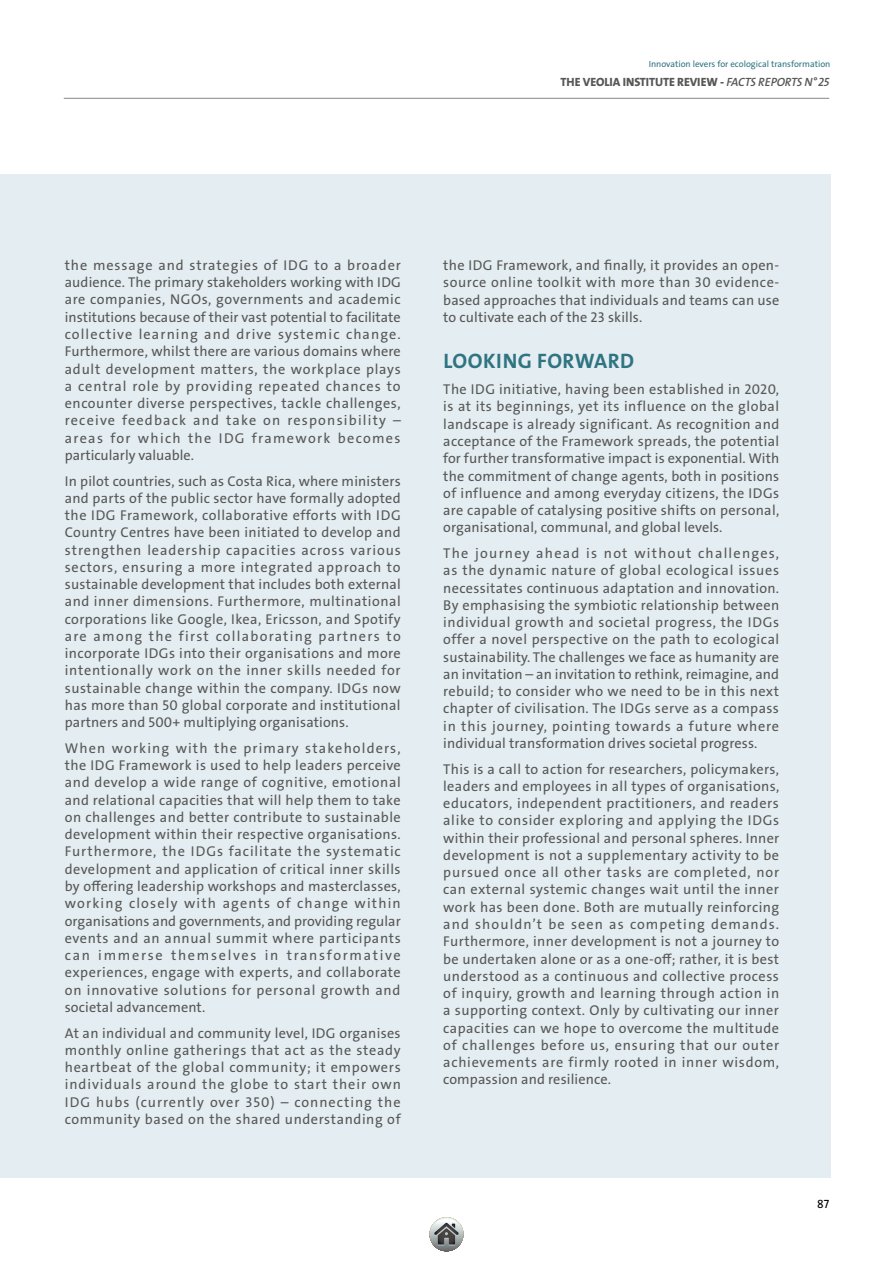
<style>
.page{position:relative;width:893px;height:1263px;background:#fff}
.page>*{position:absolute;margin:0;border:0;box-sizing:border-box;transform-origin:0 0}
.t1{font:21px "The Sans Veolia W7 Bld";letter-spacing:.025em;color:#2e7481}
.t2{font:14.25px/17.2px "The Sans Veolia W5 Pla";letter-spacing:.01em;color:#575756;text-align:justify}
.t3{font:12px "The Sans Veolia W8 Ex Bld";letter-spacing:-.005em;color:#575756}
.t4{font:12px "The Sans Veolia W5 Pla";color:#000}
.t5{font:9px "The Sans Veolia W5 Pla";color:#2e7481}
.s1{font-family:"The Sans Veolia W6 Se Bld It"}
</style>
<div class="page">
<div style="left:0;top:174px;width:830px;height:1004px;background:#e4edf1"></div>
<hr style="left:64px;top:98px;width:765px;height:1px;background:#878787">
<svg style="left:429px;top:1217px;width:34px;height:34px"></svg>
<svg style="left:433px;top:1218px;width:26px;height:27px"></svg>
<p class="t5" style="left:649px;top:58px;width:183px">Innovation levers for ecological transformation</p>
<p class="t3" style="left:561px;top:74px;width:270px">THE VEOLIA INSTITUTE REVIEW - <span class="s1">FACTS REPORTS N°25</span></p>
<p class="t2" style="left:65px;top:257px;width:338px">the message and strategies of IDG to a broader audience. The primary stakeholders working with IDG are companies, NGOs, governments and academic institutions because of their vast potential to facilitate collective learning and drive systemic change.<br>Furthermore, whilst there are various domains where adult development matters, the workplace plays a central role by providing repeated chances to encounter diverse perspectives, tackle challenges, receive feedback and take on responsibility – areas for which the IDG framework becomes particularly valuable.</p>
<p class="t2" style="left:65px;top:472px;width:338px">In pilot countries, such as Costa Rica, where ministers and parts of the public sector have formally adopted the IDG Framework, collaborative efforts with IDG Country Centres have been initiated to develop and strengthen leadership capacities across various sectors, ensuring a more integrated approach to sustainable development that includes both external and inner dimensions. Furthermore, multinational corporations like Google, Ikea, Ericsson, and Spotify are among the first collaborating partners to incorporate IDGs into their organisations and more intentionally work on the inner skills needed for sustainable change within the company. IDGs now has more than 50 global corporate and institutional partners and 500+ multiplying organisations.</p>
<p class="t2" style="left:65px;top:739px;width:338px">When working with the primary stakeholders, the IDG Framework is used to help leaders perceive and develop a wide range of cognitive, emotional and relational capacities that will help them to take on challenges and better contribute to sustainable development within their respective organisations.<br>Furthermore, the IDGs facilitate the systematic development and application of critical inner skills by offering leadership workshops and masterclasses, working closely with agents of change within organisations and governments, and providing regular events and an annual summit where participants can immerse themselves in transformative experiences, engage with experts, and collaborate on innovative solutions for personal growth and societal advancement.</p>
<p class="t2" style="left:65px;top:1024px;width:338px">At an individual and community level, IDG organises monthly online gatherings that act as the steady heartbeat of the global community; it empowers individuals around the globe to start their own IDG hubs (currently over 350) – connecting the community based on the shared understanding of</p>
<p class="t2" style="left:443px;top:257px;width:338px">the IDG Framework, and finally, it provides an open&shy;source online toolkit with more than 30 evidence&shy;based approaches that individuals and teams can use to cultivate each of the 23 skills.</p>
<h1 class="t1" style="left:443px;top:348px;width:192px">LOOKING FORWARD</h1>
<p class="t2" style="left:443px;top:381px;width:338px">The IDG initiative, having been established in 2020, is at its beginnings, yet its influence on the global landscape is already significant. As recognition and acceptance of the Framework spreads, the potential for further transformative impact is exponential. With the commitment of change agents, both in positions of influence and among everyday citizens, the IDGs are capable of catalysing positive shifts on personal, organisational, communal, and global levels.</p>
<p class="t2" style="left:443px;top:545px;width:338px">The journey ahead is not without challenges, as the dynamic nature of global ecological issues necessitates continuous adaptation and innovation.<br>By emphasising the symbiotic relationship between individual growth and societal progress, the IDGs offer a novel perspective on the path to ecological sustainability. The challenges we face as humanity are an invitation – an invitation to rethink, reimagine, and rebuild; to consider who we need to be in this next chapter of civilisation. The IDGs serve as a compass in this journey, pointing towards a future where individual transformation drives societal progress.</p>
<p class="t2" style="left:443px;top:760px;width:338px">This is a call to action for researchers, policymakers, leaders and employees in all types of organisations, educators, independent practitioners, and readers alike to consider exploring and applying the IDGs within their professional and personal spheres. Inner development is not a supplementary activity to be pursued once all other tasks are completed, nor can external systemic changes wait until the inner work has been done. Both are mutually reinforcing and shouldn’t be seen as competing demands.<br>Furthermore, inner development is not a journey to be undertaken alone or as a one-off; rather, it is best understood as a continuous and collective process of inquiry, growth and learning through action in a supporting context. Only by cultivating our inner capacities can we hope to overcome the multitude of challenges before us, ensuring that our outer achievements are firmly rooted in inner wisdom, compassion and resilience.</p>
<p class="t4" style="left:817px;top:1196px;width:13px">87</p>
</div>
